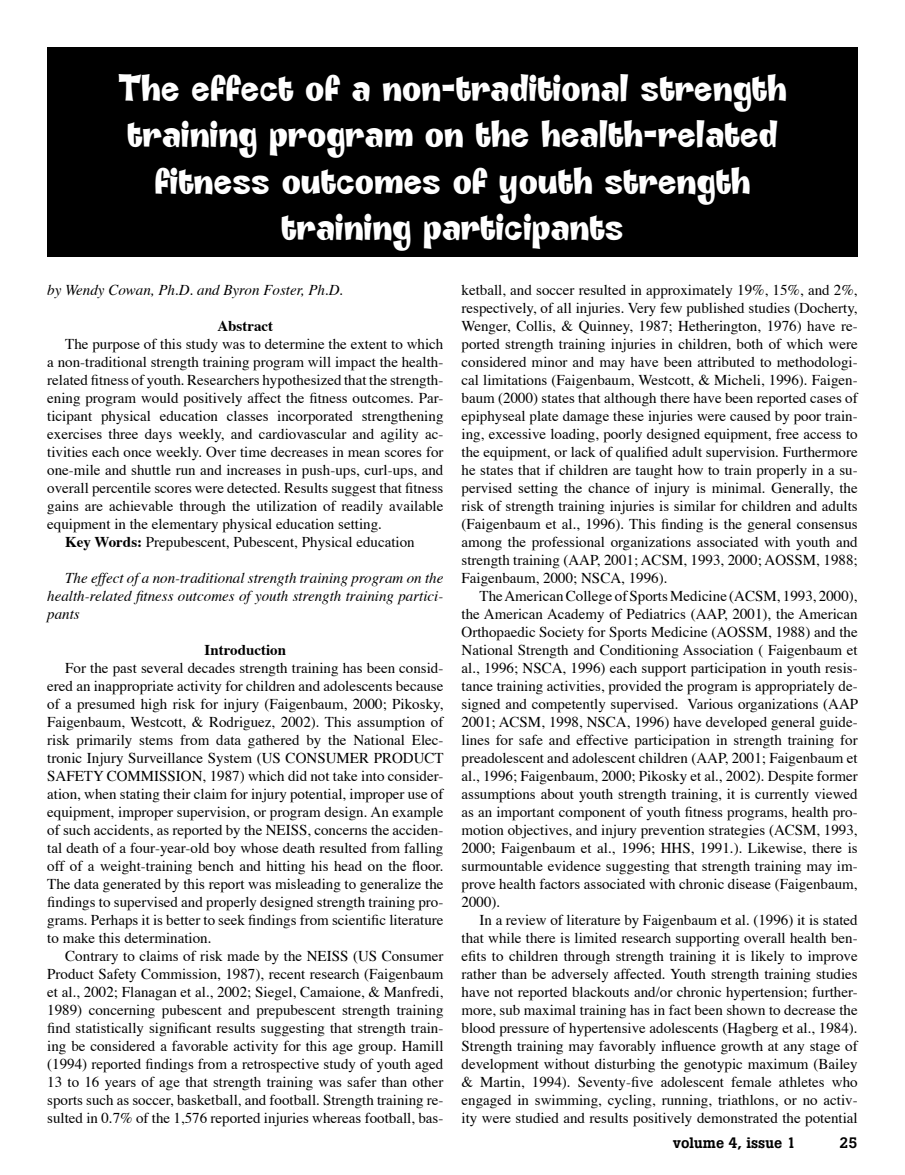
<style>
.page{position:relative;width:905px;height:1175px;background:#fff}
.page>*{position:absolute;margin:0;border:0;box-sizing:border-box;transform-origin:0 0}
.t1{font:36px/46.5px "Godfrey";color:#fff;text-align:center}
.t2{font:15px/18px "Times";color:#000;text-align:justify}
.t3{font:italic 15px/18px "Times";color:#000;text-align:justify}
.t4{font:700 15px "Times";color:#000}
.t5{font:500 15px "Boton";color:#000}
.s1{font-weight:700}
</style>
<div class="page">
<div style="left:47px;top:47px;width:810px;height:209px;background:#000"></div>
<h1 class="t1" style="left:118px;top:65px;width:670px">The effect of a non-traditional strength training program on the health-related fitness outcomes of youth strength training participants</h1>
<p class="t3" style="left:47px;top:282px;width:297px">by Wendy Cowan, Ph.D. and Byron Foster, Ph.D.</p>
<p class="t4" style="left:217px;top:316px;width:57px">Abstract</p>
<p class="t2" style="left:65px;top:336px;width:379px">The purpose of this study was to determine the extent to which</p>
<p class="t2" style="left:47px;top:354px;width:397px">a non-traditional strength training program will impact the health-</p>
<p class="t2" style="left:47px;top:372px;width:398px">related fitness of youth. Researchers hypothesized that the strength-</p>
<p class="t2" style="left:47px;top:390px;width:398px">ening program would positively affect the fitness outcomes. Par-</p>
<p class="t2" style="left:47px;top:408px;width:398px">ticipant physical education classes incorporated strengthening</p>
<p class="t2" style="left:47px;top:426px;width:398px">exercises three days weekly, and cardiovascular and agility ac-</p>
<p class="t2" style="left:47px;top:444px;width:398px">tivities each once weekly. Over time decreases in mean scores for</p>
<p class="t2" style="left:47px;top:462px;width:397px">one-mile and shuttle run and increases in push-ups, curl-ups, and</p>
<p class="t2" style="left:47px;top:480px;width:397px">overall percentile scores were detected. Results suggest that fitness</p>
<p class="t2" style="left:47px;top:498px;width:397px">gains are achievable through the utilization of readily available</p>
<p class="t2" style="left:47px;top:516px;width:336px">equipment in the elementary physical education setting.</p>
<p class="t2" style="left:65px;top:534px;width:351px"><span class="s1">Key Words:</span> Prepubescent, Pubescent, Physical education</p>
<p class="t3" style="left:47px;top:570px;width:397px;text-indent:18px">The effect of a non-traditional strength training program on the health-related fitness outcomes of youth strength training partici&shy;pants</p>
<p class="t4" style="left:205px;top:640px;width:83px">Introduction</p>
<p class="t2" style="left:47px;top:660px;width:398px;text-indent:18px">For the past several decades strength training has been consid&shy;ered an inappropriate activity for children and adolescents because of a presumed high risk for injury (Faigenbaum, 2000; Pikosky, Faigenbaum, Westcott, &amp; Rodriguez, 2002). This assumption of risk primarily stems from data gathered by the National Elec&shy;tronic Injury Surveillance System (US CONSUMER PRODUCT SAFETY COMMISSION, 1987) which did not take into consider&shy;ation, when stating their claim for injury potential, improper use of equipment, improper supervision, or program design. An example of such accidents, as reported by the NEISS, concerns the acciden&shy;tal death of a four-year-old boy whose death resulted from falling off of a weight-training bench and hitting his head on the floor.<br>The data generated by this report was misleading to generalize the findings to supervised and properly designed strength training pro&shy;grams. Perhaps it is better to seek findings from scientific literature to make this determination.</p>
<p class="t2" style="left:47px;top:948px;width:398px;text-indent:18px">Contrary to claims of risk made by the NEISS (US Consumer Product Safety Commission, 1987), recent research (Faigenbaum et al., 2002; Flanagan et al., 2002; Siegel, Camaione, &amp; Manfredi, 1989) concerning pubescent and prepubescent strength training find statistically significant results suggesting that strength train&shy;ing be considered a favorable activity for this age group. Hamill (1994) reported findings from a retrospective study of youth aged 13 to 16 years of age that strength training was safer than other sports such as soccer, basketball, and football. Strength training re&shy;sulted in 0.7% of the 1,576 reported injuries whereas football, bas-</p>
<p class="t2" style="left:461px;top:282px;width:398px">ketball, and soccer resulted in approximately 19%, 15%, and 2%, respectively, of all injuries. Very few published studies (Docherty, Wenger, Collis, &amp; Quinney, 1987; Hetherington, 1976) have re&shy;ported strength training injuries in children, both of which were considered minor and may have been attributed to methodologi&shy;cal limitations (Faigenbaum, Westcott, &amp; Micheli, 1996). Faigen&shy;baum (2000) states that although there have been reported cases of epiphyseal plate damage these injuries were caused by poor train&shy;ing, excessive loading, poorly designed equipment, free access to the equipment, or lack of qualified adult supervision. Furthermore he states that if children are taught how to train properly in a su&shy;pervised setting the chance of injury is minimal. Generally, the risk of strength training injuries is similar for children and adults (Faigenbaum et al., 1996). This finding is the general consensus among the professional organizations associated with youth and strength training (AAP, 2001; ACSM, 1993, 2000; AOSSM, 1988; Faigenbaum, 2000; NSCA, 1996).</p>
<p class="t2" style="left:461px;top:588px;width:398px;text-indent:18px">The American College of Sports Medicine (ACSM, 1993, 2000), the American Academy of Pediatrics (AAP, 2001), the American Orthopaedic Society for Sports Medicine (AOSSM, 1988) and the National Strength and Conditioning Association ( Faigenbaum et al., 1996; NSCA, 1996) each support participation in youth resis&shy;tance training activities, provided the program is appropriately de&shy;signed and competently supervised. Various organizations (AAP 2001; ACSM, 1998, NSCA, 1996) have developed general guide&shy;lines for safe and effective participation in strength training for preadolescent and adolescent children (AAP, 2001; Faigenbaum et al., 1996; Faigenbaum, 2000; Pikosky et al., 2002). Despite former assumptions about youth strength training, it is currently viewed as an important component of youth fitness programs, health pro&shy;motion objectives, and injury prevention strategies (ACSM, 1993, 2000; Faigenbaum et al., 1996; HHS, 1991.). Likewise, there is surmountable evidence suggesting that strength training may im&shy;prove health factors associated with chronic disease (Faigenbaum, 2000).</p>
<p class="t2" style="left:461px;top:912px;width:398px;text-indent:18px">In a review of literature by Faigenbaum et al. (1996) it is stated that while there is limited research supporting overall health ben&shy;efits to children through strength training it is likely to improve rather than be adversely affected. Youth strength training studies have not reported blackouts and/or chronic hypertension; further&shy;more, sub maximal training has in fact been shown to decrease the blood pressure of hypertensive adolescents (Hagberg et al., 1984).<br>Strength training may favorably influence growth at any stage of development without disturbing the genotypic maximum (Bailey &amp; Martin, 1994). Seventy-five adolescent female athletes who engaged in swimming, cycling, running, triathlons, or no activ&shy;ity were studied and results positively demonstrated the potential</p>
<p class="t5" style="left:673px;top:1133px;width:124px">volume 4, issue 1</p>
<p class="t5" style="left:839px;top:1133px;width:20px">25</p>
</div>
